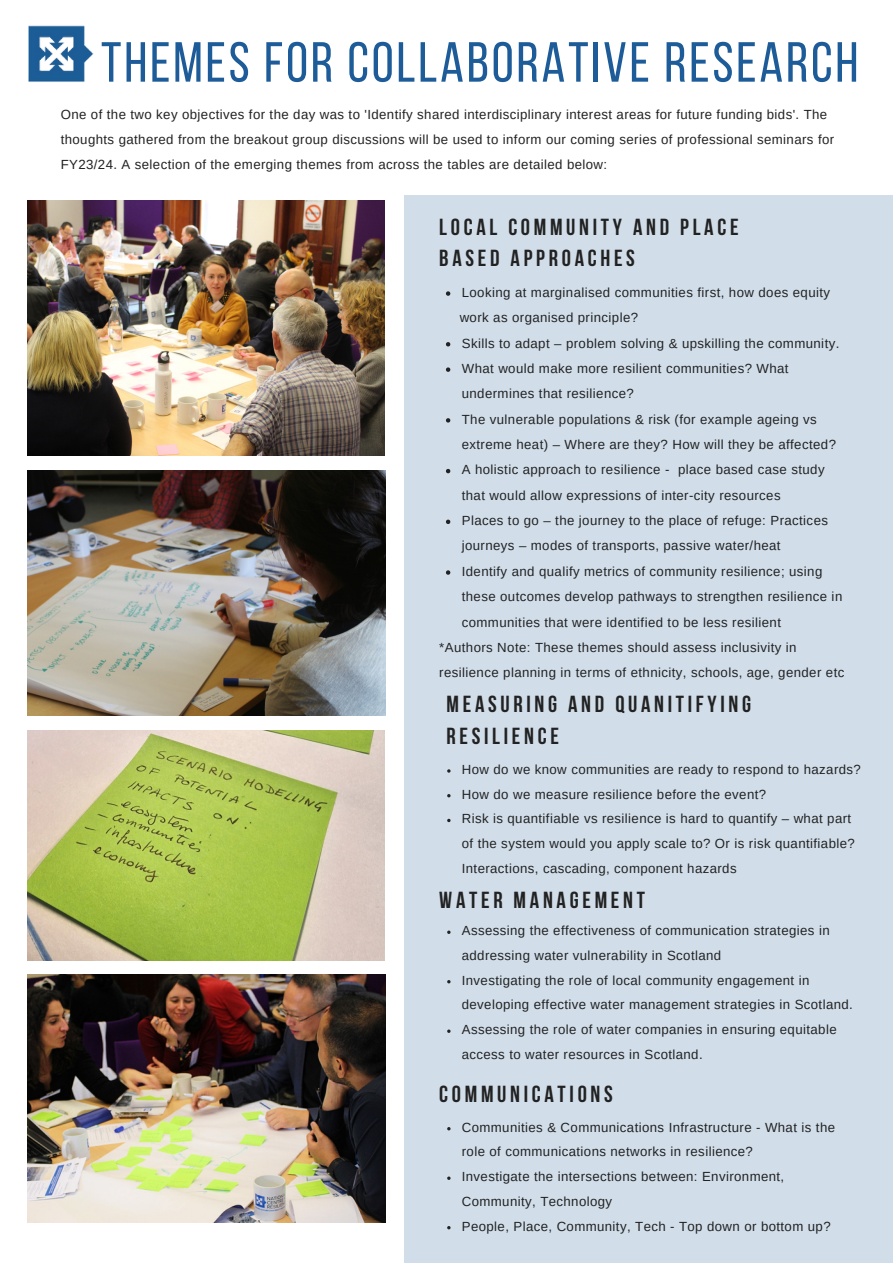
<style>
.page{position:relative;width:893px;height:1264px;background:#fff}
.page>*{position:absolute;margin:0;border:0;box-sizing:border-box;transform-origin:0 0}
.t1{font:56.4px "Bebas Neue";letter-spacing:.05em;color:#1d5c98}
.t2{font:700 23.1px/31.5px "Bebas Neue";letter-spacing:.16em;color:#222}
.t3{font:13.2px/24.8px "Arimo";letter-spacing:.03em;color:#222}
</style>
<div class="page">
<img style="left:28px;top:200px;width:356px;height:255px">
<img style="left:28px;top:974px;width:357px;height:248px">
<img style="left:28px;top:471px;width:357px;height:244px">
<img style="left:28px;top:730px;width:357px;height:230px">
<div style="left:404px;top:195px;width:488px;height:1067px;background:#d1deea"></div>
<img style="left:28px;top:25px;width:66px;height:57px">
<svg style="left:446px;top:291px;width:4px;height:5px"></svg>
<svg style="left:446px;top:342px;width:4px;height:4px"></svg>
<svg style="left:446px;top:367px;width:4px;height:5px"></svg>
<svg style="left:446px;top:418px;width:4px;height:4px"></svg>
<svg style="left:446px;top:469px;width:4px;height:4px"></svg>
<svg style="left:446px;top:519px;width:4px;height:5px"></svg>
<svg style="left:446px;top:570px;width:4px;height:4px"></svg>
<p class="t1" style="left:101px;top:39px;width:758px">THEMES FOR COLLABORATIVE RESEARCH</p>
<p class="t3" style="left:61px;top:102px;width:774px">One of the two key objectives for the day was to 'Identify shared interdisciplinary interest areas for future funding bids'. The thoughts gathered from the breakout group discussions will be used to inform our coming series of professional seminars for<br>FY23/24. A selection of the emerging themes from across the tables are detailed below:</p>
<p class="t2" style="left:439px;top:213px;width:301px">LOCAL COMMUNITY AND PLACE<br>BASED APPROACHES</p>
<p class="t3" style="left:462px;top:280px;width:370px">Looking at marginalised communities first, how does equity</p>
<p class="t3" style="left:462px;top:330px;width:379px">Skills to adapt – problem solving &amp; upskilling the community.</p>
<p class="t3" style="left:462px;top:356px;width:328px;line-height:25.3px">What would make more resilient communities? What undermines that resilience?</p>
<p class="t3" style="left:462px;top:406px;width:376px;line-height:25.3px">The vulnerable populations &amp; risk (for example ageing vs extreme heat) – Where are they? How will they be affected?</p>
<p class="t3" style="left:462px;top:457px;width:364px;line-height:25.3px">A holistic approach to resilience - place based case study that would allow expressions of inter-city resources</p>
<p class="t3" style="left:462px;top:508px;width:368px;line-height:25.3px">Places to go – the journey to the place of refuge: Practices journeys – modes of transports, passive water/heat</p>
<p class="t3" style="left:462px;top:558px;width:382px;line-height:25.3px">Identify and qualify metrics of community resilience; using these outcomes develop pathways to strengthen resilience in communities that were identified to be less resilient</p>
<p class="t3" style="left:459px;top:305px;width:180px">work as organised principle?</p>
<p class="t3" style="left:439px;top:634px;width:406px;line-height:25.3px">*Authors Note: These themes should assess inclusivity in resilience planning in terms of ethnicity, schools, age, gender etc</p>
<p class="t2" style="left:446px;top:690px;width:306px">MEASURING AND QUANITIFYING</p>
<p class="t2" style="left:446px;top:722px;width:114px">RESILIENCE</p>
<p class="t3" style="left:462px;top:756px;width:400px">How do we know communities are ready to respond to hazards?</p>
<p class="t3" style="left:462px;top:781px;width:306px">How do we measure resilience before the event?</p>
<p class="t3" style="left:462px;top:806px;width:394px">Risk is quantifiable vs resilience is hard to quantify – what part of the system would you apply scale to? Or is risk quantifiable?<br>Interactions, cascading, component hazards</p>
<p class="t2" style="left:439px;top:886px;width:207px">WATER MANAGEMENT</p>
<p class="t3" style="left:462px;top:918px;width:369px">Assessing the effectiveness of communication strategies in addressing water vulnerability in Scotland</p>
<p class="t3" style="left:462px;top:967px;width:392px">Investigating the role of local community engagement in developing effective water management strategies in Scotland.</p>
<p class="t3" style="left:462px;top:1017px;width:376px">Assessing the role of water companies in ensuring equitable access to water resources in Scotland.</p>
<p class="t2" style="left:439px;top:1080px;width:175px">COMMUNICATIONS</p>
<p class="t3" style="left:462px;top:1114px;width:375px">Communities &amp; Communications Infrastructure - What is the role of communications networks in resilience?</p>
<p class="t3" style="left:462px;top:1164px;width:324px">Investigate the intersections between: Environment,<br>Community, Technology</p>
<p class="t3" style="left:462px;top:1213px;width:370px">People, Place, Community, Tech - Top down or bottom up?</p>
</div>
